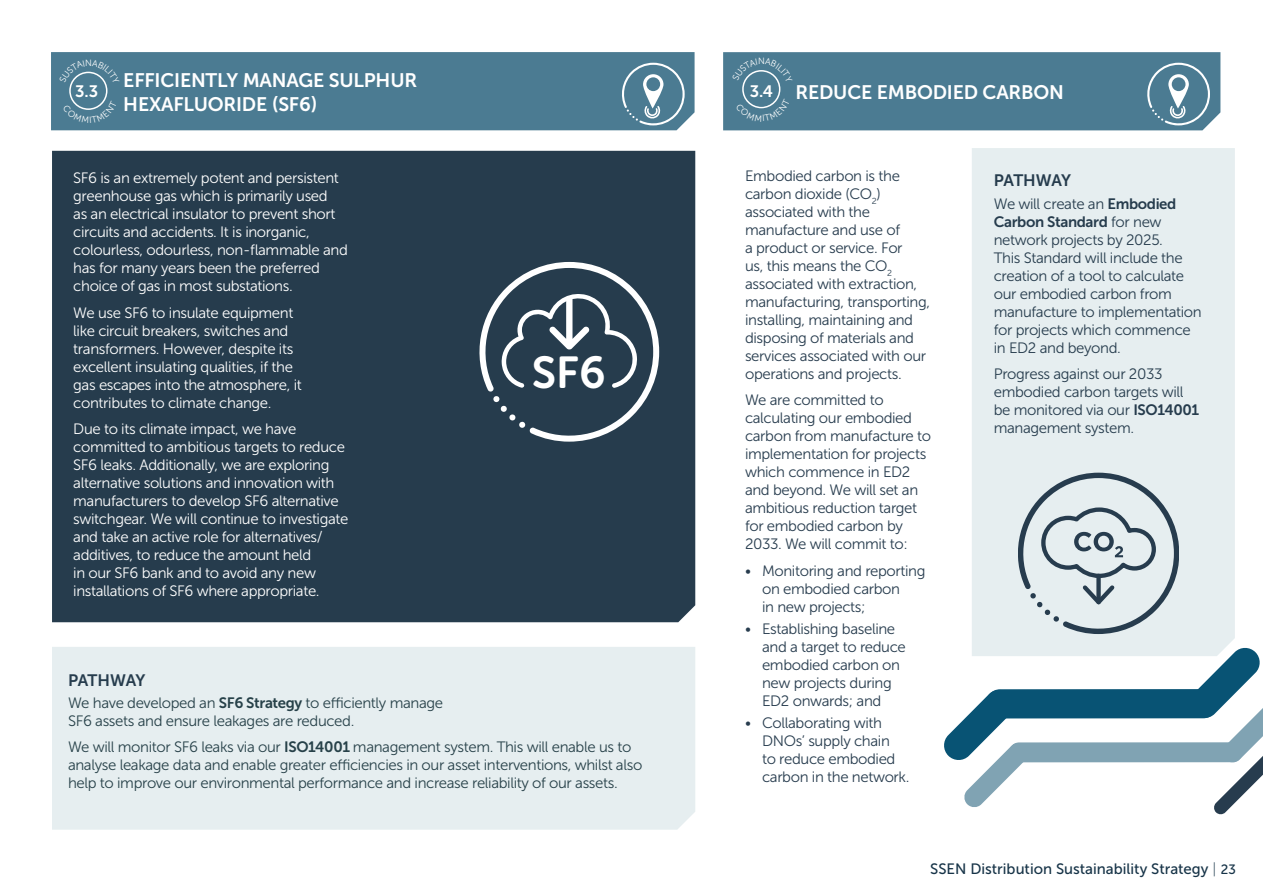
<style>
.page{position:relative;width:1263px;height:893px;background:#fff}
.page>*{position:absolute;margin:0;border:0;box-sizing:border-box;transform-origin:0 0}
.t1{font:44.55px "Museo Sans Rounded 700";color:#fff}
.t2{font:22.5px "Museo Sans 700";color:#fff}
.t3{font:19.5px/24px "Museo Sans 700";letter-spacing:-.01em;color:#fff}
.t4{font:16.5px "Museo Sans 700";letter-spacing:-.02em;color:#263c4d}
.t5{font:16.5px "Museo Sans 700";color:#fff}
.t6{font:15px/18px "Museo Sans 300";letter-spacing:-.025em;color:#fff}
.t7{font:15px/18px "Museo Sans 300";letter-spacing:-.025em;color:#273c4e}
.t8{font:15px/18px "Museo Sans 300";letter-spacing:-.025em;color:#274149}
.t9{font:15px/18px "Museo Sans 300";letter-spacing:-.025em;color:#263c4d}
.t10{font:15px "Museo Sans 500";color:#173448}
.t11{font:15px "Museo Sans 700";letter-spacing:-.025em;color:#263c4d}
.t12{font:9px "Museo Sans 300";color:#fff}
.s1{font-family:"Museo Sans 700"}
.s2{font-family:"Museo Sans 300"}
.s3{font-family:"Museo Sans 100";font-style:italic}
.s4{font-family:"Museo Sans Rounded 500";font-size:13.5px}
</style>
<div class="page">
<div style="left:1009px;top:742px;width:233px;height:20px;background:#80a3b3;border-radius:10px"></div>
<div style="left:985px;top:689px;width:233px;height:29px;background:#085374;border-radius:15px"></div>
<svg style="left:944px;top:689px;width:85px;height:118px"></svg>
<svg style="left:1188px;top:647px;width:75px;height:168px"></svg>
<div style="left:52px;top:647px;width:643px;height:183px;background:#e6eef0"></div>
<div style="left:972px;top:148px;width:263px;height:508px;background:#e6eef0"></div>
<div style="left:52px;top:151px;width:643px;height:471px;background:#263c4d"></div>
<div style="left:51px;top:52px;width:643px;height:78px;background:#4b7b92"></div>
<div style="left:69px;top:72px;width:38px;height:38px;border:2px solid #fff;border-radius:50%"></div>
<svg style="left:479px;top:262px;width:180px;height:180px"></svg>
<svg style="left:1018px;top:473px;width:161px;height:161px"></svg>
<svg style="left:622px;top:63px;width:63px;height:62px"></svg>
<div style="left:74px;top:78px;width:29px;height:29px;background:#4b7b92;border-radius:50%"></div>
<svg style="left:59px;top:60px;width:26px;height:23px"></svg>
<svg style="left:92px;top:60px;width:27px;height:24px"></svg>
<svg style="left:63px;top:101px;width:54px;height:22px"></svg>
<div style="left:723px;top:52px;width:497px;height:78px;background:#4b7b92"></div>
<p class="t12" style="left:758px;top:56px;width:8px">N</p>
<h2 class="t2" style="left:754px;top:77px;width:15px">4</h2>
<p class="t12" style="left:85px;top:58px;width:8px">N</p>
<h2 class="t2" style="left:82px;top:79px;width:14px">3</h2>
<h3 class="t3" style="left:123px;top:68px;width:295px">EFFICIENTLY MANAGE SULPHUR<br>HEXAFLUORIDE (SF6)</h3>
<p class="t5" style="left:75px;top:82px;width:25px">3.3</p>
<p class="t5" style="left:750px;top:82px;width:25px">3.4</p>
<h3 class="t3" style="left:795px;top:80px;width:270px">REDUCE EMBODIED CARBON</h3>
<p class="t6" style="left:73px;top:169px;width:276px">SF6 is an extremely potent and persistent greenhouse gas which is primarily used<br>as an electrical insulator to prevent short circuits and accidents. It is inorganic, colourless, odourless, non-flammable and has for many years been the preferred choice of gas in most substations.</p>
<p class="t6" style="left:73px;top:304px;width:230px">We use SF6 to insulate equipment like circuit breakers, switches and transformers. However, despite its excellent insulating qualities, if the gas escapes into the atmosphere, it contributes to climate change.</p>
<p class="t6" style="left:73px;top:420px;width:277px">Due to its climate impact, we have committed to ambitious targets to reduce SF6 leaks. Additionally, we are exploring alternative solutions and innovation with manufacturers to develop SF6 alternative switchgear. We will continue to investigate and take an active role for alternatives/ additives, to reduce the amount held<br>in our SF6 bank and to avoid any new installations of SF6 where appropriate.</p>
<h1 class="t1" style="left:532px;top:348px;width:75px">SF6</h1>
<p class="t4" style="left:68px;top:671px;width:79px">PATHWAY</p>
<p class="t8" style="left:68px;top:694px;width:376px">We have developed an <span class="s1">SF6 Strategy</span> to efficiently manage<br>SF6 assets and ensure leakages are reduced.</p>
<p class="t8" style="left:68px;top:738px;width:576px">We will monitor SF6 leaks via our <span class="s1">ISO14001</span> management system. This will enable us to analyse leakage data and enable greater efficiencies in our asset interventions, whilst also help to improve our environmental performance and increase reliability of our assets.</p>
<p class="t7" style="left:745px;top:167px;width:186px">Embodied carbon is the carbon dioxide (CO<sub>2</sub>) associated with the manufacture and use of<br>a product or service. For<br>us, this means the CO<sub>2 </sub>associated with extraction, manufacturing, transporting, installing, maintaining and disposing of materials and services associated with our operations and projects.</p>
<p class="t7" style="left:745px;top:391px;width:188px">We are committed to calculating our embodied carbon from manufacture to implementation for projects which commence in ED2 and beyond. We will set an ambitious reduction target for embodied carbon by<br>2033. We will commit to:</p>
<p class="t7" style="left:762px;top:562px;width:165px;text-indent:-17px">• Monitoring and reporting on embodied carbon<br>in new projects;</p>
<p class="t7" style="left:762px;top:620px;width:145px;text-indent:-17px">• Establishing baseline and a target to reduce embodied carbon on new projects during<br>ED2 onwards; and</p>
<p class="t7" style="left:762px;top:714px;width:149px;text-indent:-17px">• Collaborating with<br>DNOs’ supply chain<br>to reduce embodied carbon in the network.</p>
<p class="t4" style="left:994px;top:171px;width:79px">PATHWAY</p>
<p class="t9" style="left:994px;top:194px;width:184px">We will create an <span class="s1">Embodied</span></p>
<p class="t11" style="left:994px;top:213px;width:169px">Carbon Standard <span class="s2">for new</span></p>
<p class="t9" style="left:994px;top:230px;width:209px">network projects by 2025.<br>This Standard will include the creation of a tool to calculate our embodied carbon from manufacture to implementation for projects which commence in ED2 and beyond.</p>
<p class="t9" style="left:994px;top:365px;width:207px">Progress against our 2033 embodied carbon targets will be monitored via our <span class="s1">ISO14001 </span>management system.</p>
<p class="t10" style="left:930px;top:861px;width:307px">SSEN Distribution Sustainability Strategy <span class="s3">|</span> <span class="s4">23</span></p>
</div>
